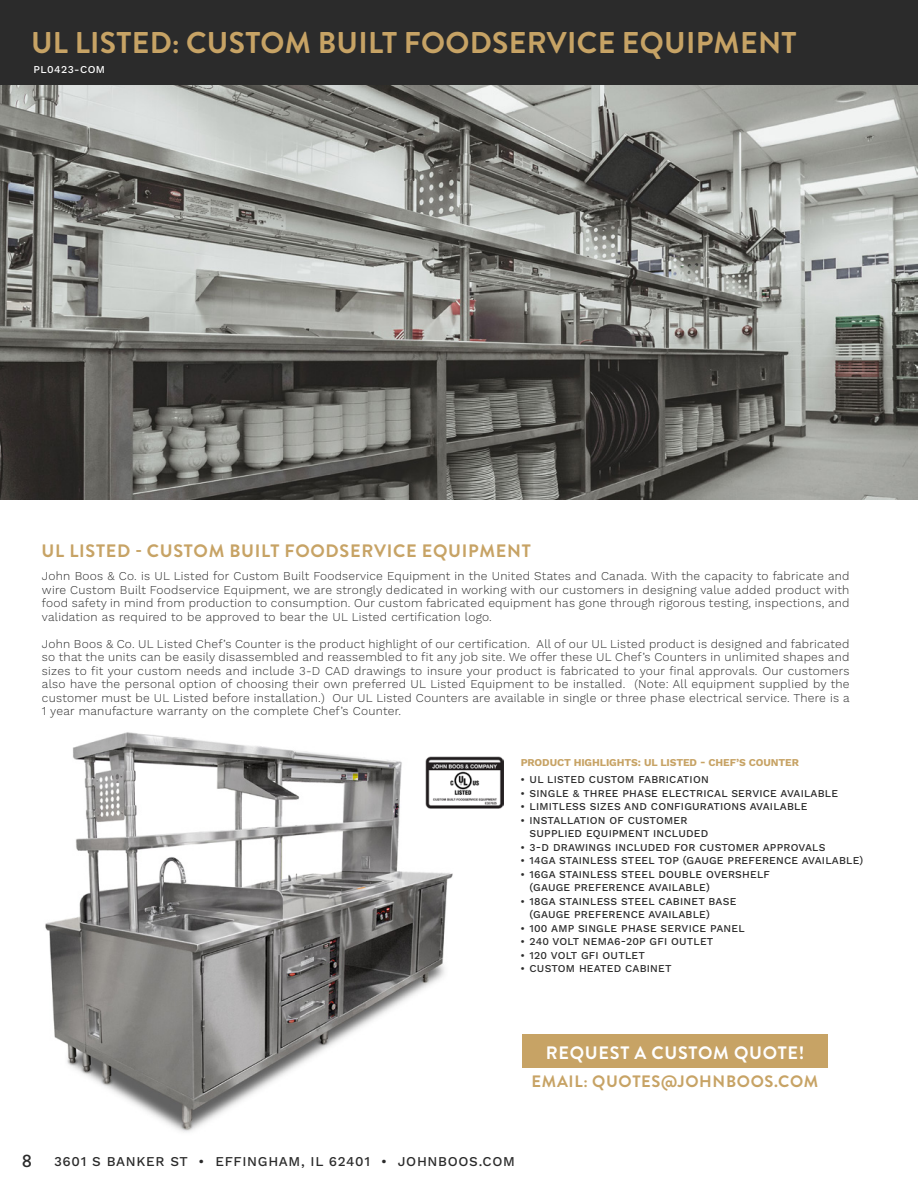
<style>
.page{position:relative;width:918px;height:1188px;background:#fff}
.page>*{position:absolute;margin:0;border:0;box-sizing:border-box;transform-origin:0 0}
.PAGE_HEADER_-_LEFT{font:700 30px "Brandon Grotesque";letter-spacing:.01em;color:#c7a365}
.t1{font:700 18px "Brandon Grotesque";letter-spacing:.04em;color:#c7a365}
.t2{font:700 18px "Brandon Grotesque";letter-spacing:.04em;color:#fff}
.t3{font:700 16.5px "Brandon Grotesque";letter-spacing:.04em;color:#c7a365}
.t4{font:500 13.5px "Work Sans";letter-spacing:.05em;color:#2b2b2b}
.t5{font:300 12px/13.5px "Work Sans";letter-spacing:.02em;color:#2b2b2b;text-align:justify}
.BULLET_POINTS{font:500 10.5px/13.5px "Work Sans";letter-spacing:.02em;color:#2b2b2b}
.t6{font:700 10.5px "Work Sans";letter-spacing:-.01em;color:#c7a365}
.t7{font:500 10.5px "Work Sans";letter-spacing:.04em;color:#fff}
.s1{font-family:"Brandon Grotesque";font-size:18px}
</style>
<div class="page">
<div style="left:0;top:0;width:918px;height:85px;background:#2b2b2b"></div>
<img style="left:0;top:85px;width:918px;height:414px">
<img style="left:45px;top:732px;width:453px;height:401px">
<img style="left:426px;top:757px;width:78px;height:51px">
<div style="left:522px;top:1035px;width:306px;height:33px;background:#c7a365"></div>
<p class="PAGE_HEADER_-_LEFT" style="left:31px;top:22px;width:767px">UL LISTED: CUSTOM BUILT FOODSERVICE EQUIPMENT</p>
<p class="t7" style="left:33px;top:63px;width:73px">PL0423-COM</p>
<p class="t1" style="left:42px;top:538px;width:491px">UL LISTED - CUSTOM BUILT FOODSERVICE EQUIPMENT</p>
<p class="t5" style="left:42px;top:570px;width:809px">John Boos &amp; Co. is UL Listed for Custom Built Foodservice Equipment in the United States and Canada. With the capacity to fabricate and wire Custom Built Foodservice Equipment, we are strongly dedicated in working with our customers in designing value added product with food safety in mind from production to consumption. Our custom fabricated equipment has gone through rigorous testing, inspections, and validation as required to be approved to bear the UL Listed certification logo.</p>
<p class="t5" style="left:42px;top:638px;width:809px">John Boos &amp; Co. UL Listed Chef’s Counter is the product highlight of our certification. All of our UL Listed product is designed and fabricated so that the units can be easily disassembled and reassembled to fit any job site. We offer these UL Chef’s Counters in unlimited shapes and sizes to fit your custom needs and include 3-D CAD drawings to insure your product is fabricated to your final approvals. Our customers also have the personal option of choosing their own preferred UL Listed Equipment to be installed. (Note: All equipment supplied by the customer must be UL Listed before installation.) Our UL Listed Counters are available in single or three phase electrical service. There is a 1 year manufacture warranty on the complete Chef’s Counter.</p>
<p class="t6" style="left:521px;top:757px;width:280px">PRODUCT HIGHLIGHTS: UL LISTED - CHEF’S COUNTER</p>
<p class="BULLET_POINTS" style="left:521px;top:773px;width:190px">• UL LISTED CUSTOM FABRICATION</p>
<p class="BULLET_POINTS" style="left:521px;top:787px;width:319px">• SINGLE &amp; THREE PHASE ELECTRICAL SERVICE AVAILABLE</p>
<p class="BULLET_POINTS" style="left:521px;top:800px;width:288px">• LIMITLESS SIZES AND CONFIGURATIONS AVAILABLE</p>
<p class="BULLET_POINTS" style="left:530px;top:814px;width:180px;text-indent:-9px">• INSTALLATION OF CUSTOMER<br>SUPPLIED EQUIPMENT INCLUDED</p>
<p class="BULLET_POINTS" style="left:521px;top:841px;width:306px">• 3-D DRAWINGS INCLUDED FOR CUSTOMER APPROVALS</p>
<p class="BULLET_POINTS" style="left:521px;top:854px;width:344px">• 14GA STAINLESS STEEL TOP (GAUGE PREFERENCE AVAILABLE)</p>
<p class="BULLET_POINTS" style="left:530px;top:868px;width:242px;text-indent:-9px">• 16GA STAINLESS STEEL DOUBLE OVERSHELF (GAUGE PREFERENCE AVAILABLE)</p>
<p class="BULLET_POINTS" style="left:530px;top:895px;width:208px;text-indent:-9px">• 18GA STAINLESS STEEL CABINET BASE (GAUGE PREFERENCE AVAILABLE)</p>
<p class="BULLET_POINTS" style="left:521px;top:922px;width:226px">• 100 AMP SINGLE PHASE SERVICE PANEL</p>
<p class="BULLET_POINTS" style="left:521px;top:935px;width:194px">• 240 VOLT NEMA6-20P GFI OUTLET</p>
<p class="BULLET_POINTS" style="left:521px;top:949px;width:126px">• 120 VOLT GFI OUTLET</p>
<p class="BULLET_POINTS" style="left:521px;top:962px;width:153px">• CUSTOM HEATED CABINET</p>
<p class="t2" style="left:546px;top:1040px;width:260px">REQUEST A CUSTOM QUOTE!</p>
<p class="t3" style="left:532px;top:1070px;width:288px">EMAIL: QUOTES@JOHNBOOS.COM</p>
<p class="t4" style="left:22px;top:1154px;width:495px"><span class="s1">8</span> 3601 S BANKER ST • EFFINGHAM, IL 62401 • JOHNBOOS.COM</p>
</div>
